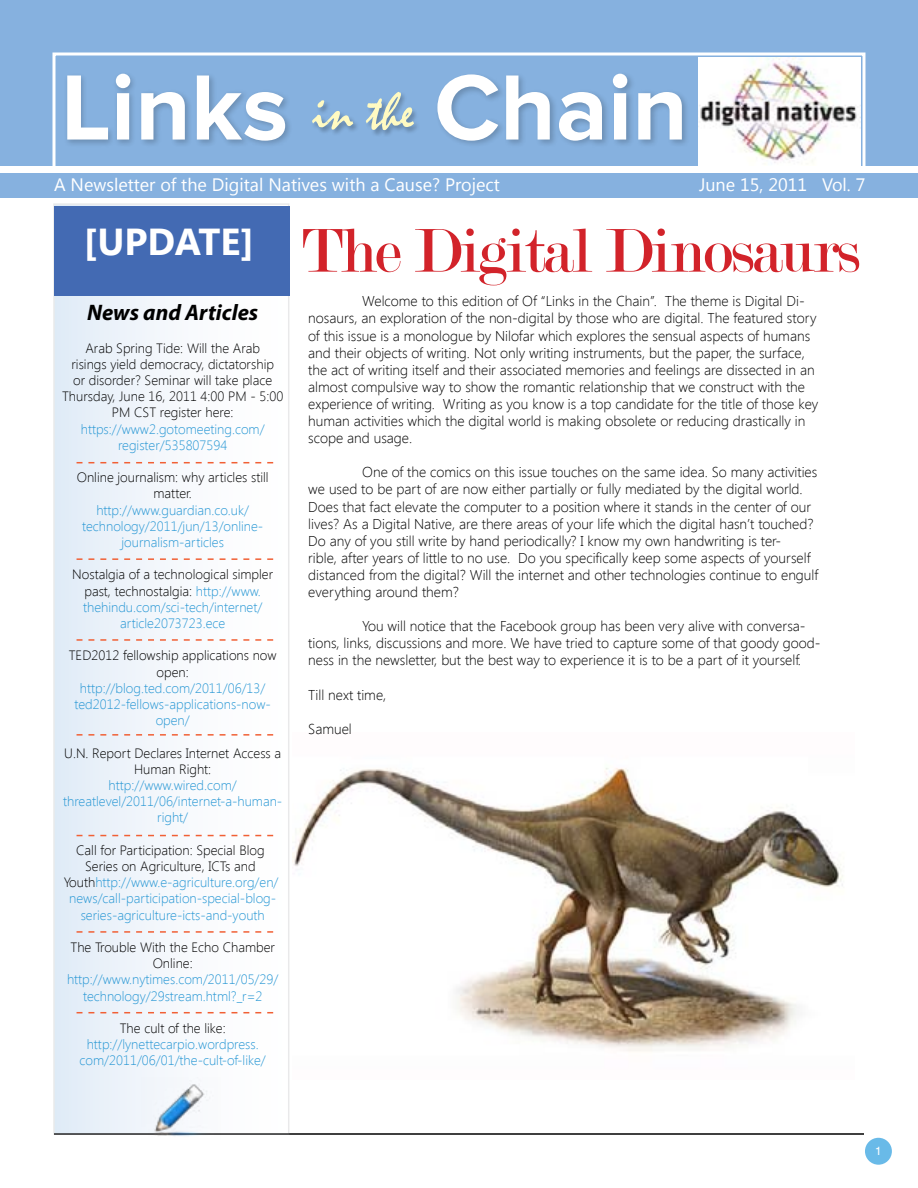
<style>
.page{position:relative;width:918px;height:1188px;background:#fff}
.page>*{position:absolute;margin:0;border:0;box-sizing:border-box;transform-origin:0 0}
.t1{font:700 96px "Proxima Nova";color:#fff}
.t2{font:66px "Modern";letter-spacing:-.03em;color:#d2232a}
.t3{font:54px "Mistral";color:#fffac2}
.t4{font:700 37.5px "Segoe UI";color:#fff}
.t5{font:italic 700 22.5px "Myriad Pro";color:#000}
.t6{font:18px "Segoe UI Symbol";color:#fff}
.t7{font:300 14.25px/17.1px "Segoe UI";color:#000}
.t8{font:300 13.5px/16.2px "Segoe UI";color:#2596d4;text-align:center}
.t9{font:300 13.5px/16.2px "Segoe UI";color:#000;text-align:center}
.t10{font:12px "Swiss 721 BT";color:#fff}
.s1{color:#000}
</style>
<div class="page">
<hr style="left:54px;top:1133px;width:810px;height:2px;background:#000">
<div style="left:865px;top:1138px;width:27px;height:27px;background:#69bae8;border-radius:50%"></div>
<img style="left:292px;top:768px;width:551px;height:284px">
<div style="left:0;top:0;width:918px;height:198px;background:#86b1df"></div>
<div style="left:64px;top:72px;width:625px;height:77px;background:#000;opacity:.2"></div>
<div style="left:0;top:166px;width:918px;height:7px;background:#fff"></div>
<div style="left:54px;top:204px;width:235px;height:930px;background:linear-gradient(to right,#e3ecf7,#fff)"></div>
<div style="left:54px;top:206px;width:235px;height:89px;background:#436ab3"></div>
<img style="left:699px;top:57px;width:162px;height:108px">
<div style="left:312px;top:92px;width:108px;height:45px;background:#000;opacity:.25"></div>
<div style="left:52px;top:52px;width:814px;height:118px;border:3px solid #fff"></div>
<svg style="left:77px;top:462px;width:196px;height:1px"></svg>
<svg style="left:77px;top:558px;width:196px;height:2px"></svg>
<svg style="left:77px;top:639px;width:196px;height:2px"></svg>
<svg style="left:77px;top:734px;width:196px;height:2px"></svg>
<svg style="left:77px;top:835px;width:196px;height:1px"></svg>
<svg style="left:77px;top:931px;width:196px;height:2px"></svg>
<svg style="left:77px;top:1012px;width:196px;height:1px"></svg>
<img style="left:142px;top:1077px;width:78px;height:59px">
<h1 class="t1" style="left:62px;top:64px;width:228px">Links</h1>
<h1 class="t1" style="left:434px;top:64px;width:255px">Chain</h1>
<p class="t6" style="left:106px;top:174px;width:82px">▲● ▼▼ □ ▼</p>
<p class="t6" style="left:291px;top:174px;width:66px">▼❖▲ ▼</p>
<h3 class="t4" style="left:84px;top:215px;width:172px">[UPDATE]</h3>
<h3 class="t3" style="left:313px;top:79px;width:103px">in the</h3>
<h2 class="t2" style="left:302px;top:218px;width:559px">The Digital Dinosaurs</h2>
<p class="t7" style="left:308px;top:292px;width:512px;text-indent:54px">Welcome to this edition of Of “Links in the Chain”. The theme is Digital Di&shy;nosaurs, an exploration of the non-digital by those who are digital. The featured story of this issue is a monologue by Nilofar which explores the sensual aspects of humans and their objects of writing. Not only writing instruments, but the paper, the surface, the act of writing itself and their associated memories and feelings are dissected in an almost compulsive way to show the romantic relationship that we construct with the experience of writing. Writing as you know is a top candidate for the title of those key human activities which the digital world is making obsolete or reducing drastically in scope and usage.</p>
<p class="t7" style="left:308px;top:463px;width:512px;text-indent:54px">One of the comics on this issue touches on the same idea. So many activities we used to be part of are now either partially or fully mediated by the digital world.<br>Does that fact elevate the computer to a position where it stands in the center of our lives? As a Digital Native, are there areas of your life which the digital hasn’t touched?<br>Do any of you still write by hand periodically? I know my own handwriting is ter-<br>rible, after years of little to no use. Do you specifically keep some aspects of yourself distanced from the digital? Will the internet and other technologies continue to engulf everything around them?</p>
<p class="t7" style="left:308px;top:617px;width:514px;text-indent:54px">You will notice that the Facebook group has been very alive with conversa&shy;tions, links, discussions and more. We have tried to capture some of that goody good&shy;ness in the newsletter, but the best way to experience it is to be a part of it yourself.</p>
<p class="t7" style="left:308px;top:686px;width:80px">Till next time,</p>
<p class="t7" style="left:308px;top:720px;width:45px">Samuel</p>
<h3 class="t5" style="left:87px;top:298px;width:173px">News and Articles</h3>
<p class="t9" style="left:62px;top:339px;width:223px">Arab Spring Tide: Will the Arab<br>risings yield democracy, dictatorship<br>or disorder? Seminar will take place Thursday, June 16, 2011 4:00 PM - 5:00<br>PM CST register here:</p>
<p class="t8" style="left:81px;top:420px;width:185px">https://www2.gotomeeting.com/ register/535807594</p>
<p class="t9" style="left:77px;top:469px;width:193px">Online journalism: why articles still matter.</p>
<p class="t8" style="left:82px;top:501px;width:183px">http://www.guardian.co.uk/ technology/2011/jun/13/online&shy;journalism-articles</p>
<p class="t8" style="left:72px;top:566px;width:202px"><span class="s1">Nostalgia of a technological simpler past, technostalgia:</span> http://www. thehindu.com/sci-tech/internet/ article2073723.ece</p>
<p class="t9" style="left:69px;top:647px;width:209px">TED2012 fellowship applications now open:</p>
<p class="t8" style="left:74px;top:679px;width:198px">http://blog.ted.com/2011/06/13/ ted2012-fellows-applications-now&shy;open/</p>
<p class="t9" style="left:64px;top:744px;width:218px">U.N. Report Declares Internet Access a<br>Human Right:</p>
<p class="t8" style="left:63px;top:777px;width:221px">http://www.wired.com/ threatlevel/2011/06/internet-a-human&shy;right/</p>
<p class="t8" style="left:64px;top:841px;width:216px"><span class="s1">Call for Participation: Special Blog Series on Agriculture, ICTs and Youth</span>http://www.e-agriculture.org/en/ news/call-participation-special-blog&shy;series-agriculture-icts-and-youth</p>
<p class="t9" style="left:70px;top:939px;width:206px">The Trouble With the Echo Chamber<br>Online:</p>
<p class="t8" style="left:67px;top:971px;width:213px">http://www.nytimes.com/2011/05/29/ technology/29stream.html?_r=2</p>
<p class="t9" style="left:120px;top:1020px;width:108px">The cult of the like:</p>
<p class="t8" style="left:80px;top:1036px;width:188px">http://lynettecarpio.wordpress. com/2011/06/01/the-cult-of-like/</p>
<p class="t10" style="left:875px;top:1143px;width:8px">1</p>
</div>
